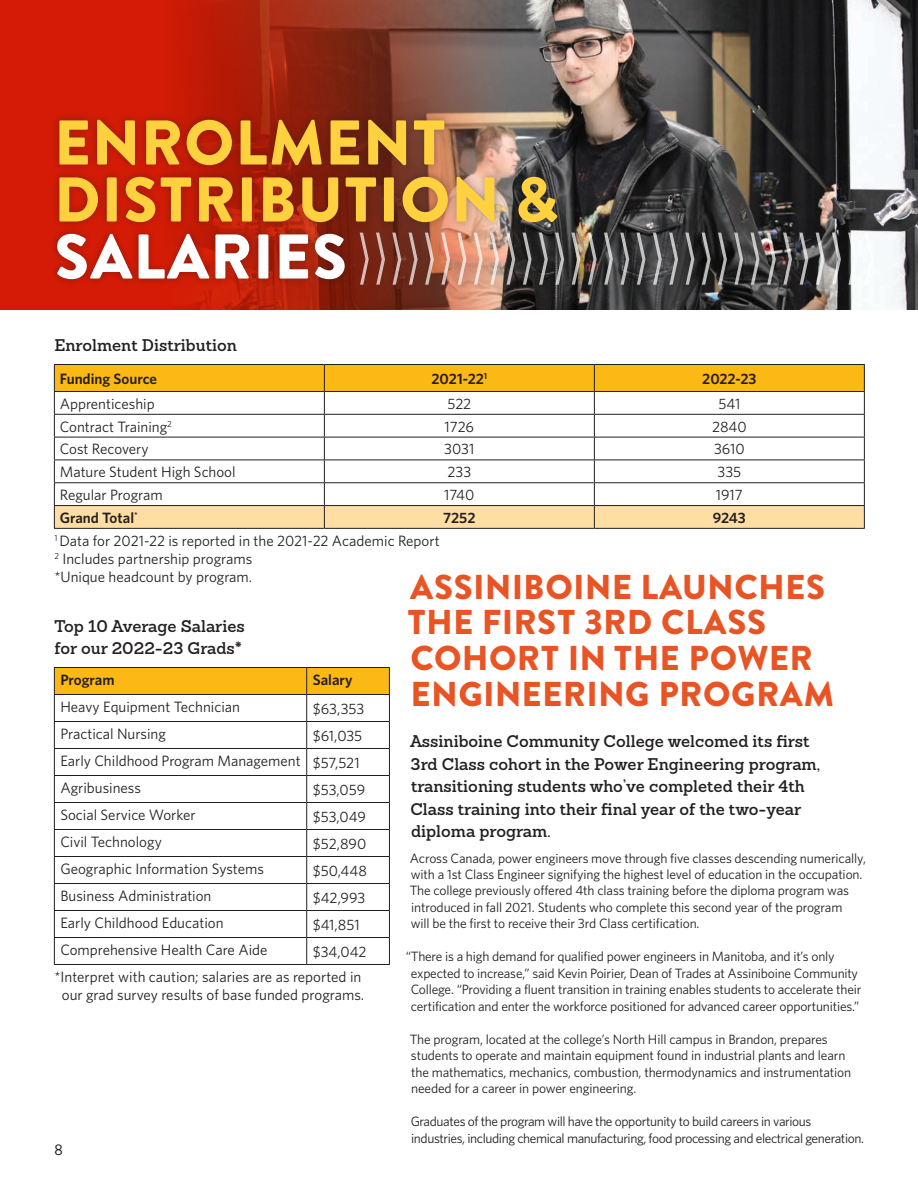
<style>
.page{position:relative;width:918px;height:1188px;background:#fff}
.page>*{position:absolute;margin:0;border:0;box-sizing:border-box;transform-origin:0 0}
.t1{font:900 63px/57px "Brandon Text";letter-spacing:.02em;color:#ffd13f}
.t2{font:900 63px "Brandon Text";letter-spacing:.02em;color:#fff}
.t3{font:900 34.5px/36px "Brandon Text";letter-spacing:.02em;color:#e95424}
.t4{font:600 16.5px/22.5px "Sanchez";color:#231f20}
.t5{font:15px/18px "Whitney";color:#231f20}
.t6{font:600 15px "Whitney";color:#231f20}
.t7{font:15px "Brandon Text";color:#231f20}
.t8{font:13.5px/16.5px "Whitney";letter-spacing:-.015em;color:#231f20}
</style>
<div class="page">
<img style="left:642px;top:0;width:276px;height:309px">
<svg style="left:0;top:0;width:642px;height:309px;background:#9c3829"></svg>
<hr style="left:54px;top:528px;width:270px;height:1px;background:#231f20">
<hr style="left:324px;top:528px;width:270px;height:1px;background:#231f20">
<hr style="left:594px;top:528px;width:271px;height:1px;background:#231f20">
<svg style="left:54px;top:364px;width:811px;height:164px"></svg>
<hr style="left:54px;top:391px;width:270px;height:1px;background:#231f20">
<hr style="left:324px;top:391px;width:270px;height:1px;background:#231f20">
<hr style="left:594px;top:391px;width:271px;height:1px;background:#231f20">
<hr style="left:54px;top:667px;width:253px;height:1px;background:#231f20">
<hr style="left:307px;top:667px;width:83px;height:1px;background:#231f20">
<svg style="left:54px;top:668px;width:336px;height:296px"></svg>
<hr style="left:54px;top:964px;width:253px;height:1px;background:#231f20">
<hr style="left:307px;top:964px;width:83px;height:1px;background:#231f20">
<div style="left:49px;top:112px;width:516px;height:175px;background:#231f20;opacity:.4"></div>
<img style="left:356px;top:233px;width:524px;height:52px">
<h1 class="t1" style="left:54px;top:113px;width:506px">ENROLMENT<br>DISTRIBUTION &amp;</h1>
<h1 class="t2" style="left:54px;top:212px;width:294px">SALARIES</h1>
<p class="t4" style="left:54px;top:334px;width:184px">Enrolment Distribution</p>
<p class="t6" style="left:60px;top:369px;width:99px">Funding Source</p>
<p class="t6" style="left:432px;top:369px;width:57px">2021-22<sup>1</sup></p>
<p class="t6" style="left:702px;top:369px;width:56px">2022-23</p>
<p class="t5" style="left:60px;top:394px;width:96px">Apprenticeship</p>
<p class="t5" style="left:447px;top:394px;width:25px">522</p>
<p class="t5" style="left:718px;top:394px;width:23px">541</p>
<p class="t5" style="left:60px;top:417px;width:114px">Contract Training<sup>2</sup></p>
<p class="t5" style="left:445px;top:417px;width:31px">1726</p>
<p class="t5" style="left:712px;top:417px;width:36px">2840</p>
<p class="t5" style="left:60px;top:440px;width:90px">Cost Recovery</p>
<p class="t5" style="left:444px;top:440px;width:32px">3031</p>
<p class="t5" style="left:714px;top:440px;width:32px">3610</p>
<p class="t5" style="left:60px;top:463px;width:177px">Mature Student High School</p>
<p class="t5" style="left:448px;top:463px;width:25px">233</p>
<p class="t5" style="left:718px;top:463px;width:25px">335</p>
<p class="t5" style="left:60px;top:486px;width:104px">Regular Program</p>
<p class="t5" style="left:444px;top:486px;width:32px">1740</p>
<p class="t5" style="left:716px;top:486px;width:29px">1917</p>
<p class="t6" style="left:60px;top:508px;width:80px">Grand Total<sup>*</sup></p>
<p class="t6" style="left:443px;top:508px;width:34px">7252</p>
<p class="t6" style="left:713px;top:508px;width:34px">9243</p>
<p class="t5" style="left:54px;top:531px;width:387px"><sup>1</sup> Data for 2021-22 is reported in the 2021-22 Academic Report<br><sup>2</sup> Includes partnership programs<br>*Unique headcount by program.</p>
<p class="t4" style="left:54px;top:614px;width:192px">Top 10 Average Salaries for our 2022-23 Grads*</p>
<p class="t6" style="left:60px;top:670px;width:56px">Program</p>
<p class="t6" style="left:313px;top:670px;width:41px">Salary</p>
<p class="t5" style="left:60px;top:698px;width:181px">Heavy Equipment Technician</p>
<p class="t5" style="left:313px;top:699px;width:53px">$63,353</p>
<p class="t5" style="left:60px;top:725px;width:107px">Practical Nursing</p>
<h2 class="t3" style="left:407px;top:568px;width:428px">ASSINIBOINE LAUNCHES<br>THE FIRST 3RD CLASS<br>COHORT IN THE POWER<br>ENGINEERING PROGRAM</h2>
<p class="t4" style="left:410px;top:730px;width:412px">Assiniboine Community College welcomed its first 3rd Class cohort in the Power Engineering program, transitioning students who’ve completed their 4th Class training into their final year of the two-year diploma program.</p>
<p class="t8" style="left:410px;top:849px;width:458px">Across Canada, power engineers move through five classes descending numerically, with a 1st Class Engineer signifying the highest level of education in the occupation.<br>The college previously offered 4th class training before the diploma program was introduced in fall 2021. Students who complete this second year of the program<br>will be the first to receive their 3rd Class certification.</p>
<p class="t8" style="left:411px;top:948px;width:452px;text-indent:-5px">“There is a high demand for qualified power engineers in Manitoba, and it’s only expected to increase,” said Kevin Poirier, Dean of Trades at Assiniboine Community College. “Providing a fluent transition in training enables students to accelerate their certification and enter the workforce positioned for advanced career opportunities.”</p>
<p class="t8" style="left:410px;top:1031px;width:443px">The program, located at the college’s North Hill campus in Brandon, prepares students to operate and maintain equipment found in industrial plants and learn the mathematics, mechanics, combustion, thermodynamics and instrumentation needed for a career in power engineering.</p>
<p class="t8" style="left:411px;top:1113px;width:455px">Graduates of the program will have the opportunity to build careers in various industries, including chemical manufacturing, food processing and electrical generation.</p>
<p class="t5" style="left:60px;top:723px;width:303px;line-height:25.5px;text-align:right">$61,035<br>Early Childhood Program Management $57,521</p>
<p class="t5" style="left:60px;top:779px;width:82px">Agribusiness</p>
<p class="t5" style="left:313px;top:780px;width:54px">$53,059</p>
<p class="t5" style="left:60px;top:806px;width:137px">Social Service Worker</p>
<p class="t5" style="left:313px;top:807px;width:55px">$53,049</p>
<p class="t5" style="left:60px;top:833px;width:103px">Civil Technology</p>
<p class="t5" style="left:313px;top:834px;width:55px">$52,890</p>
<p class="t5" style="left:60px;top:860px;width:205px">Geographic Information Systems</p>
<p class="t5" style="left:313px;top:861px;width:56px">$50,448</p>
<p class="t5" style="left:60px;top:887px;width:153px">Business Administration</p>
<p class="t5" style="left:313px;top:888px;width:54px">$42,993</p>
<p class="t5" style="left:60px;top:914px;width:165px">Early Childhood Education</p>
<p class="t5" style="left:313px;top:915px;width:48px">$41,851</p>
<p class="t5" style="left:60px;top:941px;width:209px">Comprehensive Health Care Aide</p>
<p class="t5" style="left:54px;top:939px;width:314px;line-height:25.5px;text-indent:258px">$34,042 *Interpret with caution; salaries are as reported in</p>
<p class="t5" style="left:62px;top:986px;width:304px">our grad survey results of base funded programs.</p>
<p class="t7" style="left:54px;top:1139px;width:10px">8</p>
</div>
